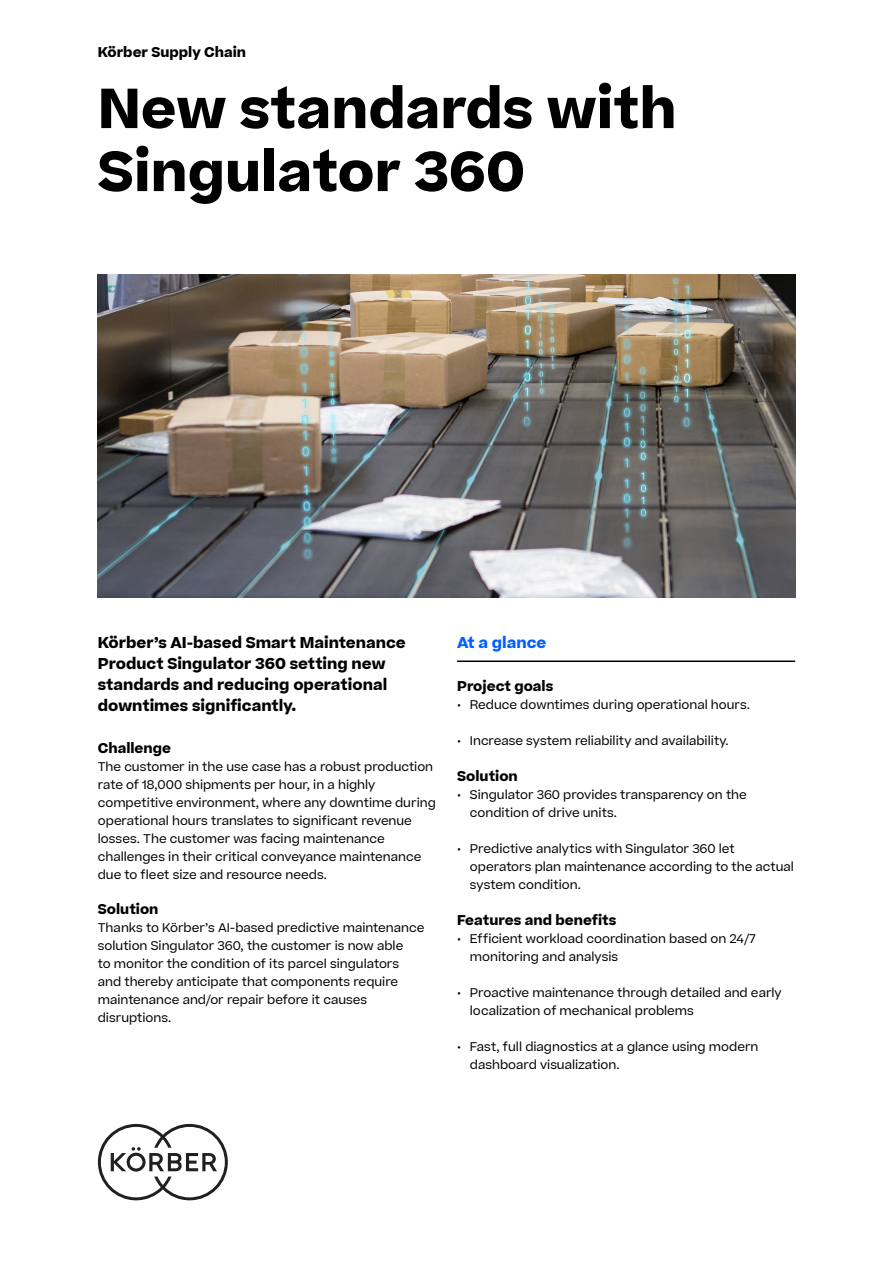
<style>
.page{position:relative;width:893px;height:1263px;background:#fff}
.page>*{position:absolute;margin:0;border:0;box-sizing:border-box;transform-origin:0 0}
.H1_Title{font:700 54px/63px "Koerber";color:#000}
.H2_Intro{font:700 15px/21px "Koerber";color:#000;text-align:justify}
.Blue_titles_underlined{font:700 15px "Koerber";color:#0060ff}
.Business_Area{font:700 13.5px "Koerber";color:#000}
.Body{font:12px/18px "Koerber";color:#000}
</style>
<div class="page">
<svg style="left:98px;top:1124px;width:130px;height:76px"></svg>
<hr style="left:457px;top:660px;width:338px;height:2px;background:#000">
<img style="left:98px;top:274px;width:697px;height:323px">
<p class="Business_Area" style="left:98px;top:42px;width:150px">Körber Supply Chain</p>
<p class="H1_Title" style="left:98px;top:77px;width:580px">New standards with<br>Singulator 360</p>
<p class="H2_Intro" style="left:98px;top:632px;width:309px">Körber’s AI-based Smart Maintenance</p>
<p class="Blue_titles_underlined" style="left:457px;top:632px;width:91px">At a glance</p>
<p class="H2_Intro" style="left:98px;top:653px;width:291px">Product Singulator 360 setting new standards and reducing operational downtimes significantly.</p>
<p class="Business_Area" style="left:98px;top:738px;width:75px">Challenge</p>
<p class="Body" style="left:98px;top:757px;width:340px">The customer in the use case has a robust production rate of 18,000 shipments per hour, in a highly competitive environment, where any downtime during operational hours translates to significant revenue losses. The customer was facing maintenance challenges in their critical conveyance maintenance due to fleet size and resource needs.</p>
<p class="Business_Area" style="left:98px;top:899px;width:62px">Solution</p>
<p class="Body" style="left:98px;top:918px;width:328px">Thanks to Körber’s AI-based predictive maintenance solution Singulator 360, the customer is now able<br>to monitor the condition of its parcel singulators and thereby anticipate that components require maintenance and/or repair before it causes disruptions.</p>
<p class="Business_Area" style="left:457px;top:677px;width:98px">Project goals</p>
<p class="Body" style="left:457px;top:696px;width:294px">• Reduce downtimes during operational hours.</p>
<p class="Body" style="left:457px;top:732px;width:273px">• Increase system reliability and availability.</p>
<p class="Business_Area" style="left:457px;top:767px;width:62px">Solution</p>
<p class="Body" style="left:470px;top:786px;width:278px;text-indent:-13px">• Singulator 360 provides transparency on the condition of drive units.</p>
<p class="Body" style="left:470px;top:840px;width:326px;text-indent:-13px">• Predictive analytics with Singulator 360 let operators plan maintenance according to the actual system condition.</p>
<p class="Business_Area" style="left:457px;top:911px;width:161px">Features and benefits</p>
<p class="Body" style="left:470px;top:930px;width:287px;text-indent:-13px">• Efficient workload coordination based on 24/7 monitoring and analysis</p>
<p class="Body" style="left:470px;top:984px;width:313px;text-indent:-13px">• Proactive maintenance through detailed and early localization of mechanical problems</p>
<p class="Body" style="left:470px;top:1038px;width:290px;text-indent:-13px">• Fast, full diagnostics at a glance using modern dashboard visualization.</p>
</div>
